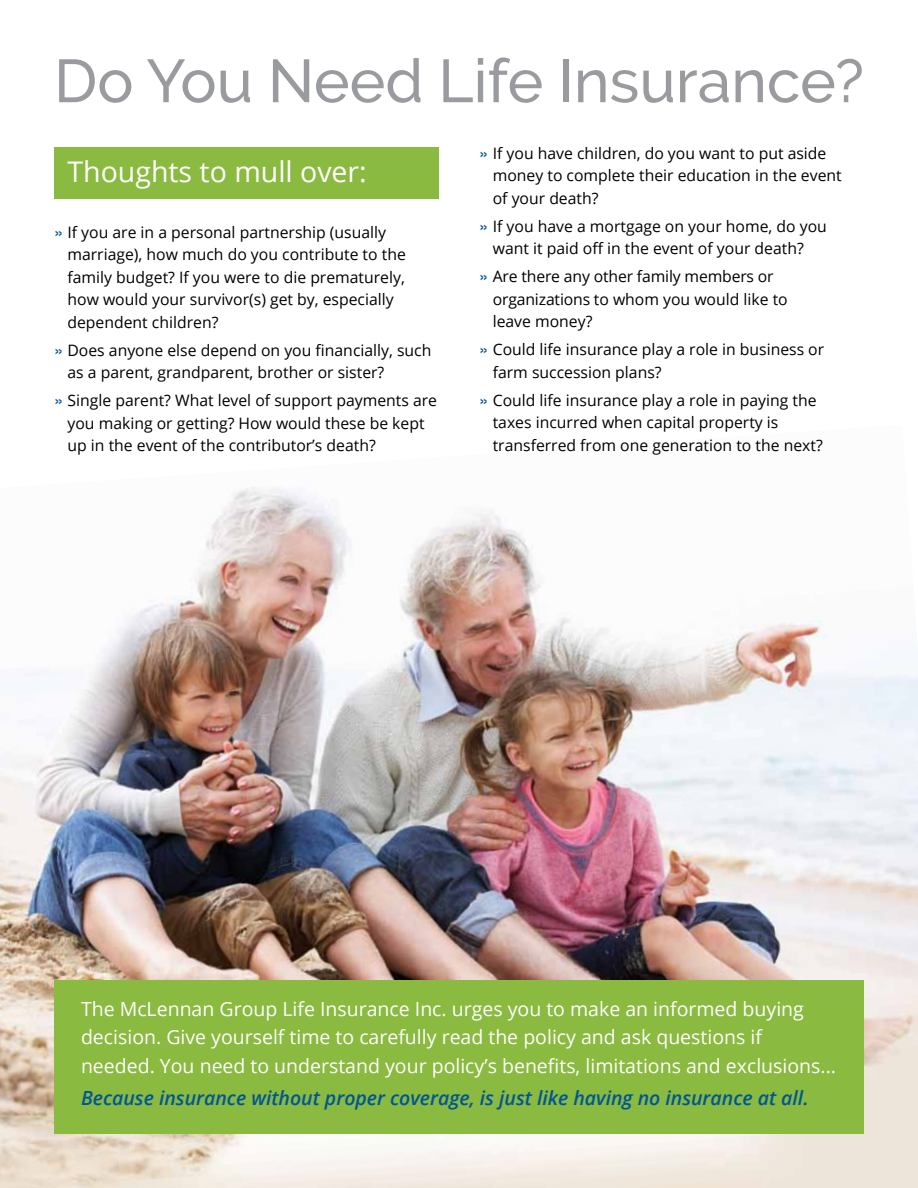
<style>
.page{position:relative;width:918px;height:1188px;background:#fff}
.page>*{position:absolute;margin:0;border:0;box-sizing:border-box;transform-origin:0 0}
.t1{font:500 60.45px "Raleway";color:#999b9e}
.t2{font:28.5px "Open Sans";color:#fff}
.t3{font:19.5px/28.5px "Open Sans";color:#fff}
.t4{font:italic 600 19.5px "Open Sans";color:#005596}
.t5{font:15.75px/22.5px "Open Sans";color:#000}
.s1{font-family:"Helvetica";font-size:16.5px;color:#005596}
</style>
<div class="page">
<img style="left:0;top:487px;width:918px;height:701px">
<div style="left:54px;top:981px;width:810px;height:153px;background:#8aba3f"></div>
<div style="left:54px;top:147px;width:385px;height:52px;background:#8aba3f"></div>
<h1 class="t1" style="left:54px;top:46px;width:812px">Do You Need Life Insurance?</h1>
<h2 class="t2" style="left:68px;top:152px;width:301px">Thoughts to mull over:</h2>
<p class="t5" style="left:68px;top:220px;width:340px;text-indent:-13px"><span class="s1">»</span> If you are in a personal partnership (usually marriage), how much do you contribute to the family budget? If you were to die prematurely, how would your survivor(s) get by, especially dependent children?</p>
<p class="t5" style="left:68px;top:338px;width:365px;text-indent:-13px"><span class="s1">»</span> Does anyone else depend on you financially, such as a parent, grandparent, brother or sister?</p>
<p class="t5" style="left:68px;top:389px;width:371px;text-indent:-13px"><span class="s1">»</span> Single parent? What level of support payments are you making or getting? How would these be kept up in the event of the contributor’s death?</p>
<p class="t5" style="left:493px;top:142px;width:351px;text-indent:-13px"><span class="s1">»</span> If you have children, do you want to put aside money to complete their education in the event of your death?</p>
<p class="t5" style="left:493px;top:214px;width:336px;text-indent:-13px"><span class="s1">»</span> If you have a mortgage on your home, do you want it paid off in the event of your death?</p>
<p class="t5" style="left:493px;top:265px;width:297px;text-indent:-13px"><span class="s1">»</span> Are there any other family members or organizations to whom you would like to leave money?</p>
<p class="t5" style="left:493px;top:338px;width:333px;text-indent:-13px"><span class="s1">»</span> Could life insurance play a role in business or farm succession plans?</p>
<p class="t5" style="left:493px;top:388px;width:332px;text-indent:-13px"><span class="s1">»</span> Could life insurance play a role in paying the taxes incurred when capital property is transferred from one generation to the next?</p>
<p class="t3" style="left:81px;top:994px;width:757px">The McLennan Group Life Insurance Inc. urges you to make an informed buying decision. Give yourself time to carefully read the policy and ask questions if needed. You need to understand your policy’s benefits, limitations and exclusions...</p>
<p class="t4" style="left:81px;top:1085px;width:729px">Because insurance without proper coverage, is just like having no insurance at all.</p>
</div>
